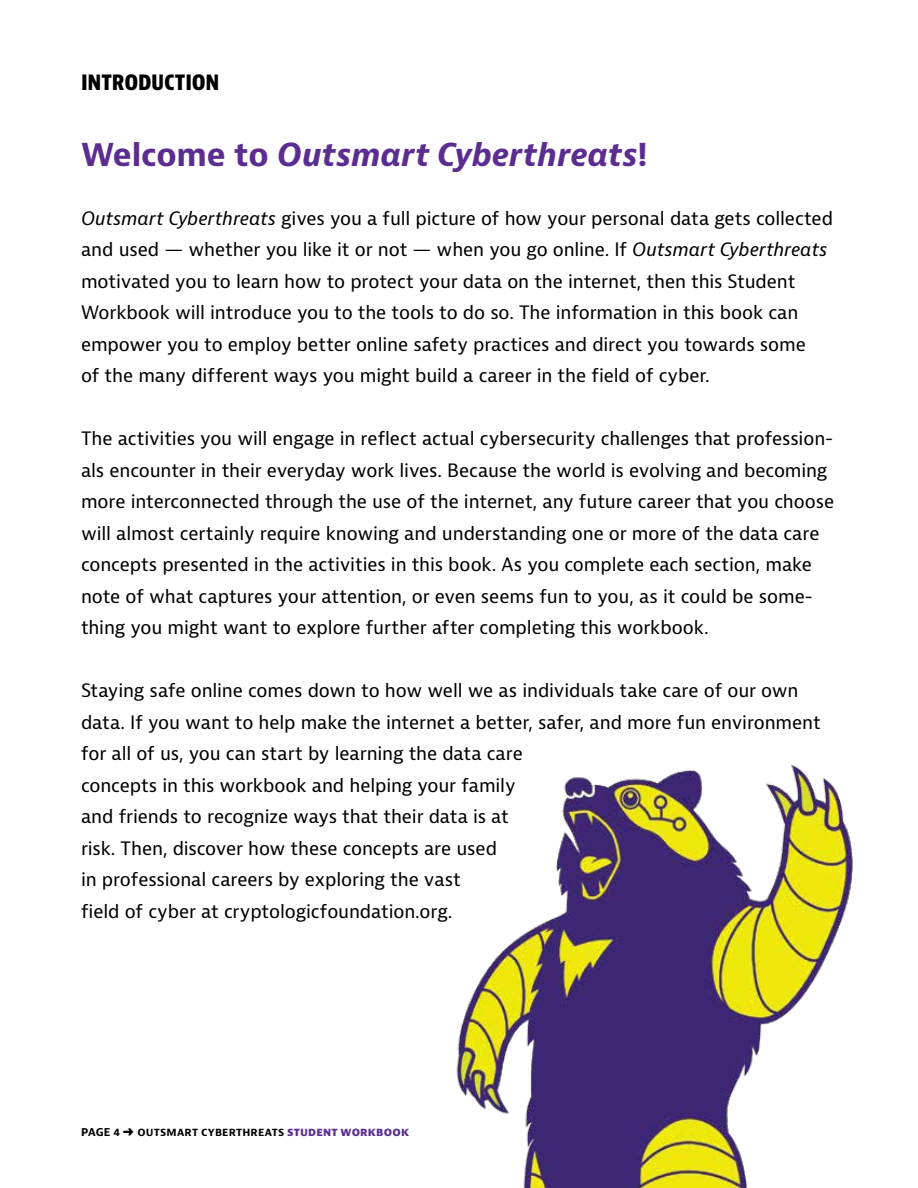
<style>
.page{position:relative;width:918px;height:1188px;background:#fff}
.page>*{position:absolute;margin:0;border:0;box-sizing:border-box;transform-origin:0 0}
.t1{font:italic 700 30.75px "Bernina Sans";letter-spacing:-.005em;color:#5c2d91}
.t2{font:700 condensed 22.5px "Bernina Sans";letter-spacing:-.01em;color:#000}
.t3{font:18px/31.5px "Bernina Sans";letter-spacing:-.01em;color:#000}
.t4{font:700 10.5px "Bernina Sans";letter-spacing:.025em;color:#000}
.s1{font-style:normal}
.s2{font-style:italic}
.s3{font-weight:800;color:#5c2d91}
</style>
<div class="page">
<img style="left:456px;top:764px;width:397px;height:424px">
<p class="t2" style="left:81px;top:68px;width:140px">INTRODUCTION</p>
<h1 class="t1" style="left:81px;top:135px;width:569px"><span class="s1">Welcome to</span> Outsmart Cyberthreats<span class="s1">!</span></h1>
<p class="t3" style="left:81px;top:203px;width:754px"><span class="s2">Outsmart Cyberthreats</span> gives you a full picture of how your personal data gets collected and used — whether you like it or not — when you go online. If <span class="s2">Outsmart Cyberthreats </span>motivated you to learn how to protect your data on the internet, then this Student Workbook will introduce you to the tools to do so. The information in this book can empower you to employ better online safety practices and direct you towards some<br>of the many different ways you might build a career in the field of cyber.</p>
<p class="t3" style="left:81px;top:423px;width:755px">The activities you will engage in reflect actual cybersecurity challenges that profession&shy;als encounter in their everyday work lives. Because the world is evolving and becoming more interconnected through the use of the internet, any future career that you choose will almost certainly require knowing and understanding one or more of the data care concepts presented in the activities in this book. As you complete each section, make note of what captures your attention, or even seems fun to you, as it could be some&shy;thing you might want to explore further after completing this workbook.</p>
<p class="t3" style="left:81px;top:675px;width:741px">Staying safe online comes down to how well we as individuals take care of our own data. If you want to help make the internet a better, safer, and more fun environment for all of us, you can start by learning the data care<br>concepts in this workbook and helping your family<br>and friends to recognize ways that their data is at<br>risk. Then, discover how these concepts are used<br>in professional careers by exploring the vast<br>field of cyber at cryptologicfoundation.org.</p>
<p class="t4" style="left:81px;top:1126px;width:330px">PAGE 4 ➜ OUTSMART CYBERTHREATS <span class="s3">STUDENT WORKBOOK</span></p>
</div>
